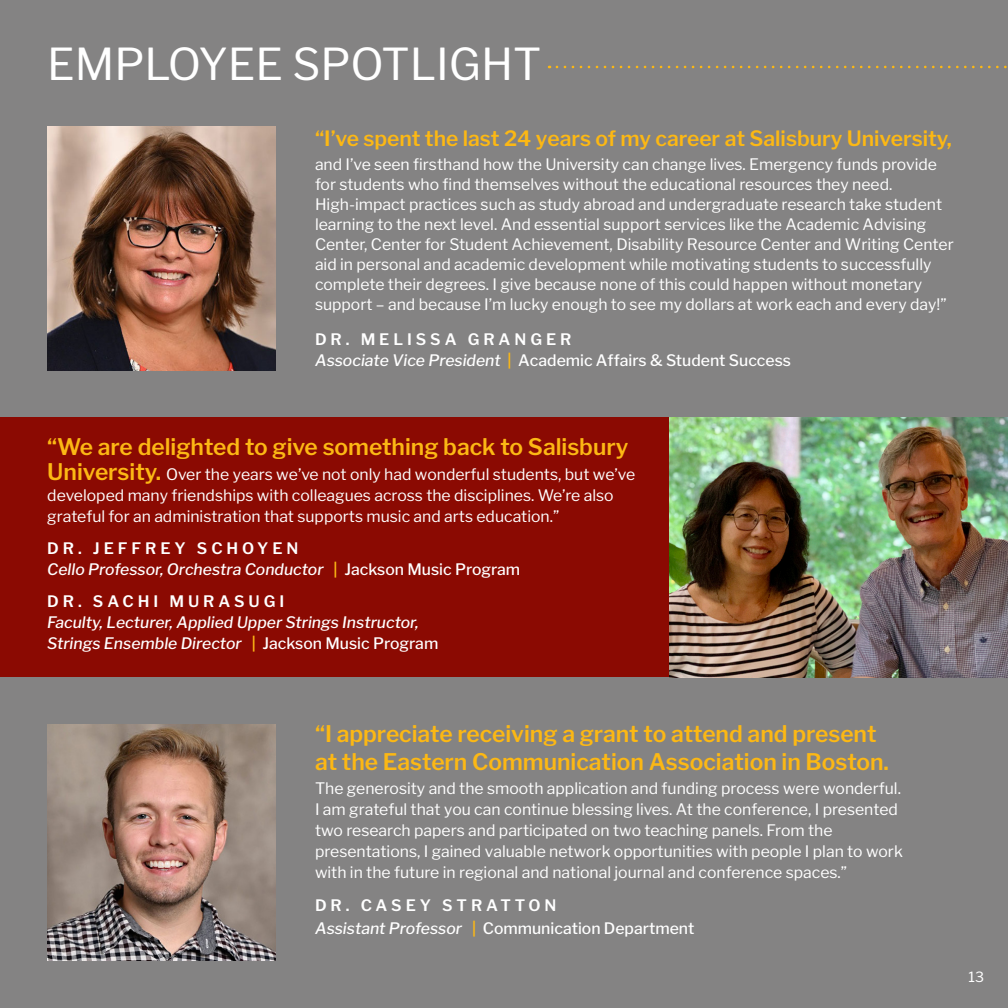
<style>
.page{position:relative;width:1008px;height:1008px;background:#848383}
.page>*{position:absolute;margin:0;border:0;box-sizing:border-box;transform-origin:0 0}
.t1{font:43.75px "Libre Franklin";color:#fff}
.t2{font:600 22.75px/28px "Libre Franklin";color:#fcb814}
.t3{font:600 21px "Libre Franklin";color:#fcb814}
.t4{font:15.75px/20.1px "Libre Franklin";color:#fff}
.t5{font:italic 500 15.75px/21px "Libre Franklin";color:#fff}
.t6{font:500 15.75px "Libre Franklin";color:#fff}
.t7{font:600 15.75px "Libre Franklin";letter-spacing:.25em;color:#fff}
.t8{font:14px "Libre Franklin";color:#fff}
.s1{font-style:italic}
.s2{font-weight:600;color:#fcb814}
.s3{font-weight:600;font-size:22.75px;color:#fcb814}
.s4{font-weight:600;font-style:normal;color:#fcb814}
.s5{font-style:normal}
</style>
<div class="page">
<div style="left:0;top:417px;width:1008px;height:260px;background:#8b0a02"></div>
<svg style="left:557px;top:66px;width:450px;height:2px"></svg>
<img style="left:47px;top:126px;width:229px;height:244px">
<img style="left:47px;top:724px;width:229px;height:237px">
<img style="left:669px;top:417px;width:339px;height:260px">
<p class="t1" style="left:47px;top:38px;width:496px">EMPLOYEE SPOTLIGHT</p>
<p class="t3" style="left:315px;top:126px;width:639px">“I’ve spent the last 24 years of my career at Salisbury University,</p>
<p class="t4" style="left:315px;top:154px;width:640px">and I’ve seen firsthand how the University can change lives. Emergency funds provide for students who find themselves without the educational resources they need.<br>High-impact practices such as study abroad and undergraduate research take student learning to the next level. And essential support services like the Academic Advising Center, Center for Student Achievement, Disability Resource Center and Writing Center aid in personal and academic development while motivating students to successfully complete their degrees. I give because none of this could happen without monetary support – and because I’m lucky enough to see my dollars at work each and every day!”</p>
<p class="t7" style="left:315px;top:330px;width:258px">DR. MELISSA GRANGER</p>
<p class="t6" style="left:315px;top:351px;width:478px"><span class="s1">Associate Vice President</span> <span class="s2">|</span> Academic Affairs &amp; Student Success</p>
<p class="t2" style="left:47px;top:433px;width:583px">“We are delighted to give something back to Salisbury</p>
<p class="t4" style="left:47px;top:463px;width:590px;line-height:21px"><span class="s3">University.</span> Over the years we’ve not only had wonderful students, but we’ve developed many friendships with colleagues across the disciplines. We’re also grateful for an administration that supports music and arts education.”</p>
<p class="t7" style="left:47px;top:539px;width:253px">DR. JEFFREY SCHOYEN</p>
<p class="t5" style="left:47px;top:559px;width:475px">Cello Professor, Orchestra Conductor <span class="s4">|</span> <span class="s5">Jackson Music Program</span></p>
<p class="t7" style="left:47px;top:592px;width:239px">DR. SACHI MURASUGI</p>
<p class="t5" style="left:47px;top:612px;width:393px">Faculty, Lecturer, Applied Upper Strings Instructor,<br>Strings Ensemble Director <span class="s4">|</span> <span class="s5">Jackson Music Program</span></p>
<p class="t2" style="left:315px;top:720px;width:576px">“I appreciate receiving a grant to attend and present at the Eastern Communication Association in Boston.</p>
<p class="t4" style="left:315px;top:778px;width:589px;line-height:21px">The generosity and the smooth application and funding process were wonderful.<br>I am grateful that you can continue blessing lives. At the conference, I presented two research papers and participated on two teaching panels. From the presentations, I gained valuable network opportunities with people I plan to work with in the future in regional and national journal and conference spaces.”</p>
<p class="t7" style="left:315px;top:896px;width:243px">DR. CASEY STRATTON</p>
<p class="t6" style="left:315px;top:918px;width:381px"><span class="s1">Assistant Professor</span> <span class="s2">|</span> Communication Department</p>
<p class="t8" style="left:969px;top:969px;width:17px">13</p>
</div>
